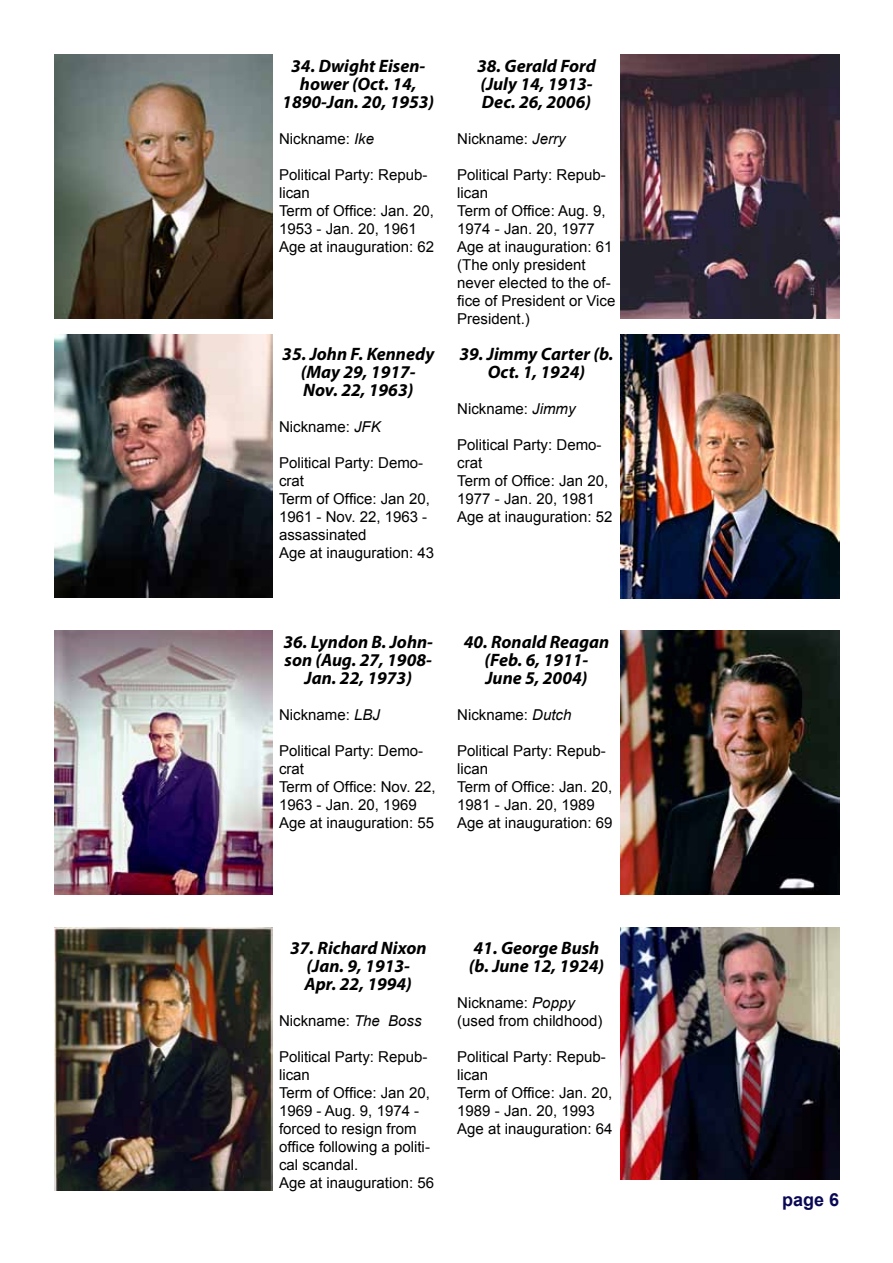
<style>
.page{position:relative;width:893px;height:1263px;background:#fff}
.page>*{position:absolute;margin:0;border:0;box-sizing:border-box;transform-origin:0 0}
.t1{font:italic 700 18px/18px "Myriad Pro";color:#000;text-align:center}
.t2{font:700 18px "Arial";color:#090854}
.t3{font:15px/18px "Arial";color:#000}
.s1{font-style:italic}
</style>
<div class="page">
<img style="left:54px;top:335px;width:219px;height:262px">
<img style="left:54px;top:631px;width:219px;height:264px">
<img style="left:54px;top:927px;width:219px;height:264px">
<img style="left:54px;top:54px;width:219px;height:264px">
<img style="left:620px;top:335px;width:219px;height:263px">
<img style="left:620px;top:631px;width:219px;height:264px">
<img style="left:620px;top:927px;width:219px;height:253px">
<img style="left:620px;top:54px;width:219px;height:264px">
<p class="t1" style="left:282px;top:56px;width:153px">34. Dwight Eisen&shy;hower (Oct. 14,<br>1890-Jan. 20, 1953)</p>
<p class="t3" style="left:279px;top:130px;width:97px">Nickname: <span class="s1">Ike</span></p>
<p class="t3" style="left:279px;top:166px;width:157px">Political Party: Repub&shy;lican<br>Term of Office: Jan. 20,<br>1953 - Jan. 20, 1961<br>Age at inauguration: 62</p>
<p class="t1" style="left:282px;top:344px;width:154px">35. John F. Kennedy (May 29, 1917-<br>Nov. 22, 1963)</p>
<p class="t3" style="left:279px;top:418px;width:103px">Nickname: <span class="s1">JFK</span></p>
<p class="t3" style="left:279px;top:454px;width:157px">Political Party: Demo&shy;crat<br>Term of Office: Jan 20,<br>1961 - Nov. 22, 1963 - assassinated<br>Age at inauguration: 43</p>
<p class="t1" style="left:477px;top:56px;width:120px;text-align:left">38. Gerald Ford (July 14, 1913-<br>Dec. 26, 2006)</p>
<p class="t3" style="left:457px;top:130px;width:110px">Nickname: <span class="s1">Jerry</span></p>
<p class="t3" style="left:457px;top:166px;width:160px">Political Party: Repub&shy;lican<br>Term of Office: Aug. 9,<br>1974 - Jan. 20, 1977<br>Age at inauguration: 61 (The only president never elected to the of&shy;fice of President or Vice<br>President.)</p>
<p class="t1" style="left:459px;top:344px;width:156px">39. Jimmy Carter (b.<br>Oct. 1, 1924)</p>
<p class="t3" style="left:457px;top:400px;width:120px">Nickname: <span class="s1">Jimmy</span></p>
<p class="t3" style="left:457px;top:436px;width:157px">Political Party: Demo&shy;crat<br>Term of Office: Jan 20,<br>1977 - Jan. 20, 1981<br>Age at inauguration: 52</p>
<p class="t1" style="left:283px;top:632px;width:151px">36. Lyndon B. John&shy;son (Aug. 27, 1908-<br>Jan. 22, 1973)</p>
<p class="t3" style="left:279px;top:706px;width:102px">Nickname: <span class="s1">LBJ</span></p>
<p class="t3" style="left:279px;top:742px;width:158px">Political Party: Demo&shy;crat<br>Term of Office: Nov. 22,<br>1963 - Jan. 20, 1969<br>Age at inauguration: 55</p>
<p class="t1" style="left:464px;top:632px;width:147px">40. Ronald Reagan (Feb. 6, 1911-<br>June 5, 2004)</p>
<p class="t3" style="left:457px;top:706px;width:116px">Nickname: <span class="s1">Dutch</span></p>
<p class="t3" style="left:457px;top:742px;width:157px">Political Party: Repub&shy;lican<br>Term of Office: Jan. 20,<br>1981 - Jan. 20, 1989<br>Age at inauguration: 69</p>
<p class="t1" style="left:290px;top:938px;width:138px">37. Richard Nixon (Jan. 9, 1913-<br>Apr. 22, 1994)</p>
<p class="t3" style="left:279px;top:1012px;width:144px">Nickname: <span class="s1">The Boss</span></p>
<p class="t3" style="left:279px;top:1048px;width:157px">Political Party: Repub&shy;lican<br>Term of Office: Jan 20,<br>1969 - Aug. 9, 1974 - forced to resign from office following a politi&shy;cal scandal.<br>Age at inauguration: 56</p>
<p class="t1" style="left:469px;top:938px;width:137px;text-align:left">41. George Bush (b. June 12, 1924)</p>
<p class="t3" style="left:457px;top:994px;width:147px">Nickname: <span class="s1">Poppy </span>(used from childhood)</p>
<p class="t3" style="left:457px;top:1048px;width:157px">Political Party: Repub&shy;lican<br>Term of Office: Jan. 20,<br>1989 - Jan. 20, 1993<br>Age at inauguration: 64</p>
<p class="t2" style="left:782px;top:1188px;width:59px">page 6</p>
</div>
